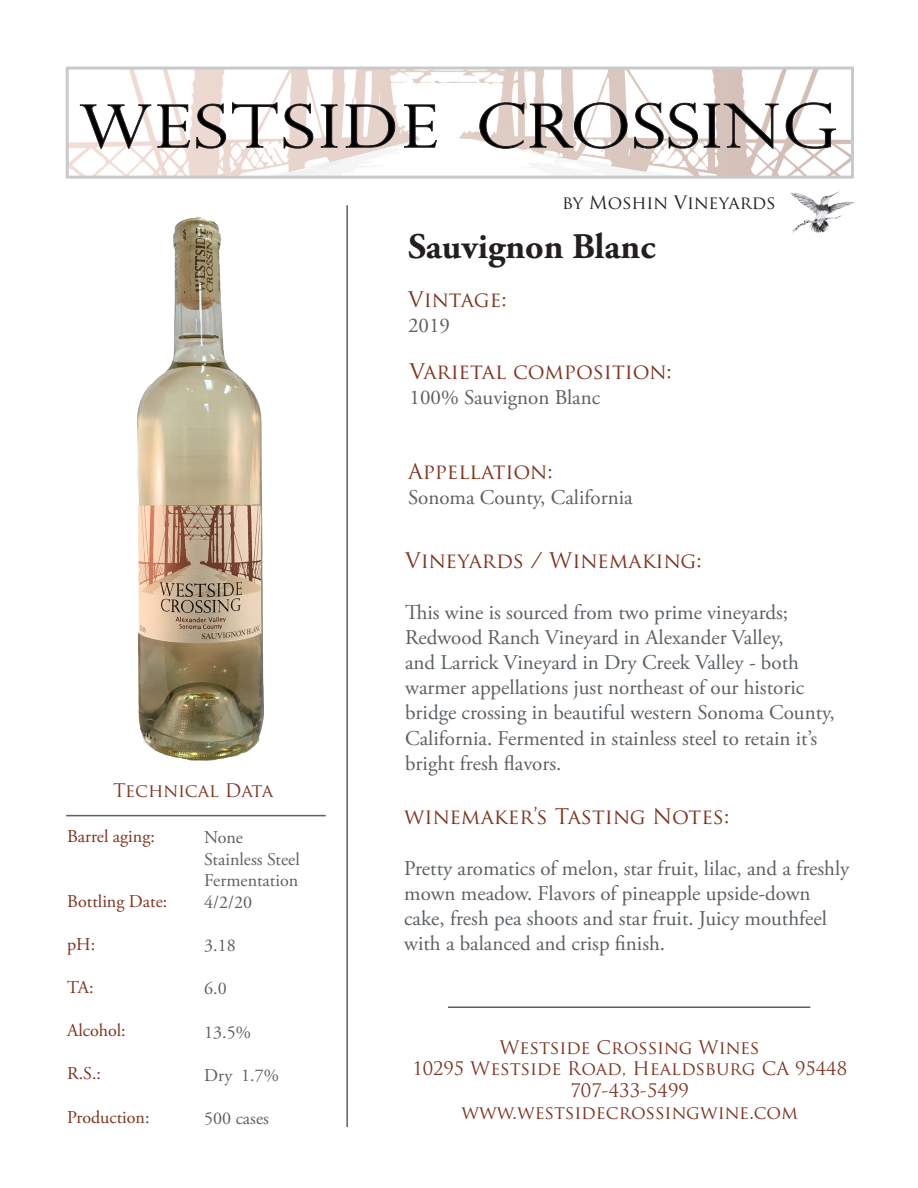
<style>
.page{position:relative;width:918px;height:1188px;background:#fff}
.page>*{position:absolute;margin:0;border:0;box-sizing:border-box;transform-origin:0 0}
.t1{font:700 36px "Adobe Garamond Pro";color:#231f20}
.t2{font:21px/25.2px "Adobe Garamond Pro";color:#5b6064}
.t3{font:21px "Trajan Pro";color:#7f3320}
.t4{font:18.15px "Trajan Pro";color:#7f3320}
.t5{font:18px "Adobe Garamond Pro";color:#5b6064}
.t6{font:18px "Adobe Garamond Pro";color:#7f3320}
.t7{font:18px "Trajan Pro";letter-spacing:-.01em;color:#231f20}
</style>
<div class="page">
<img style="left:137px;top:216px;width:127px;height:545px">
<img style="left:70px;top:71px;width:780px;height:104px">
<svg style="left:80px;top:105px;width:71px;height:44px"></svg>
<svg style="left:157px;top:105px;width:33px;height:43px"></svg>
<svg style="left:196px;top:104px;width:30px;height:45px"></svg>
<svg style="left:232px;top:102px;width:45px;height:46px"></svg>
<svg style="left:284px;top:104px;width:29px;height:45px"></svg>
<svg style="left:321px;top:105px;width:17px;height:43px"></svg>
<svg style="left:346px;top:105px;width:49px;height:43px;background:#a69b97"></svg>
<svg style="left:404px;top:105px;width:33px;height:43px"></svg>
<svg style="left:479px;top:102px;width:45px;height:47px"></svg>
<svg style="left:530px;top:102px;width:97px;height:47px"></svg>
<svg style="left:634px;top:103px;width:64px;height:46px"></svg>
<svg style="left:704px;top:104px;width:75px;height:45px"></svg>
<svg style="left:786px;top:102px;width:50px;height:47px"></svg>
<hr style="left:346px;top:205px;width:2px;height:922px;background:#5b6064">
<img style="left:790px;top:191px;width:50px;height:30px">
<hr style="left:66px;top:815px;width:260px;height:1px;background:#5b6064">
<hr style="left:448px;top:1006px;width:362px;height:2px;background:#5b6064">
<p class="t4" style="left:113px;top:779px;width:162px">Technical Data</p>
<p class="t6" style="left:67px;top:825px;width:89px">Barrel aging:</p>
<p class="t6" style="left:67px;top:890px;width:102px">Bottling Date:</p>
<p class="t6" style="left:67px;top:933px;width:30px">pH:</p>
<p class="t6" style="left:67px;top:976px;width:28px">TA:</p>
<p class="t6" style="left:67px;top:1020px;width:60px">Alcohol:</p>
<p class="t6" style="left:67px;top:1063px;width:35px">R.S.:</p>
<p class="t6" style="left:67px;top:1106px;width:84px">Production:</p>
<p class="t5" style="left:204px;top:827px;width:40px">None</p>
<p class="t5" style="left:204px;top:848px;width:97px">Stainless Steel</p>
<p class="t5" style="left:204px;top:870px;width:96px">Fermentation</p>
<p class="t5" style="left:204px;top:892px;width:49px">4/2/20</p>
<p class="t5" style="left:204px;top:935px;width:33px">3.18</p>
<p class="t5" style="left:204px;top:978px;width:24px">6.0</p>
<p class="t5" style="left:204px;top:1021px;width:48px">13.5%</p>
<p class="t5" style="left:204px;top:1064px;width:76px">Dry 1.7%</p>
<p class="t5" style="left:204px;top:1108px;width:66px">500 cases</p>
<p class="t7" style="left:562px;top:191px;width:215px">by Moshin Vineyards</p>
<p class="t1" style="left:408px;top:225px;width:249px">Sauvignon Blanc</p>
<p class="t3" style="left:408px;top:286px;width:100px">Vintage:</p>
<p class="t2" style="left:408px;top:313px;width:43px">2019</p>
<p class="t3" style="left:410px;top:358px;width:264px">Varietal composition:</p>
<p class="t2" style="left:410px;top:385px;width:192px">100% Sauvignon Blanc</p>
<p class="t3" style="left:408px;top:458px;width:146px">Appellation:</p>
<p class="t2" style="left:408px;top:486px;width:226px">Sonoma County, California</p>
<p class="t3" style="left:405px;top:547px;width:298px">Vineyards / Winemaking:</p>
<p class="t2" style="left:405px;top:600px;width:431px">This wine is sourced from two prime vineyards; Redwood Ranch Vineyard in Alexander Valley,<br>and Larrick Vineyard in Dry Creek Valley - both warmer appellations just northeast of our historic bridge crossing in beautiful western Sonoma County, California. Fermented in stainless steel to retain it’s bright fresh flavors.</p>
<p class="t3" style="left:404px;top:803px;width:327px">winemaker’s Tasting Notes:</p>
<p class="t2" style="left:404px;top:856px;width:447px">Pretty aromatics of melon, star fruit, lilac, and a freshly mown meadow. Flavors of pineapple upside-down cake, fresh pea shoots and star fruit. Juicy mouthfeel with a balanced and crisp finish.</p>
<p class="t4" style="left:500px;top:1035px;width:262px">Westside Crossing Wines</p>
<p class="t4" style="left:412px;top:1057px;width:436px">10295 Westside Road, Healdsburg CA 95448</p>
<p class="t4" style="left:571px;top:1079px;width:120px">707-433-5499</p>
<p class="t4" style="left:461px;top:1101px;width:338px">www.westsidecrossingwine.com</p>
</div>
